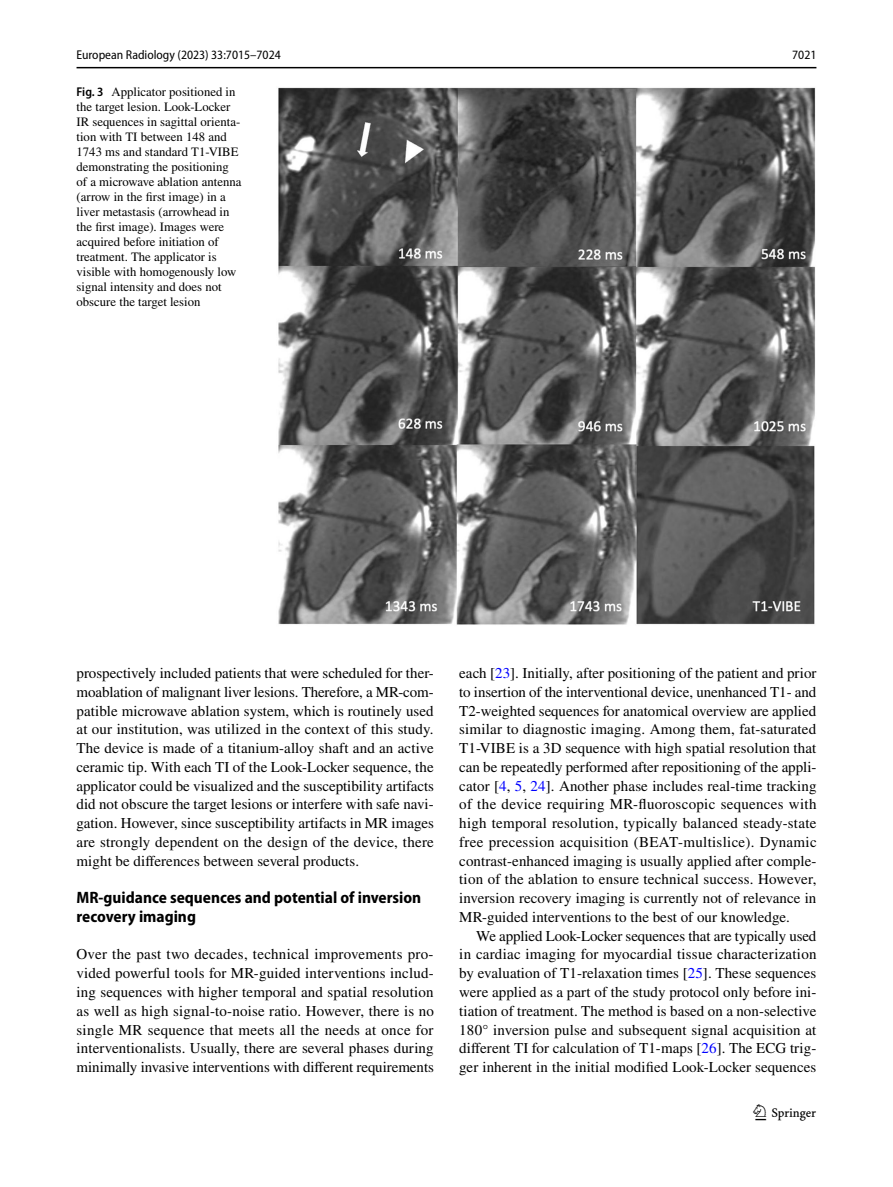
<style>
.page{position:relative;width:893px;height:1187px;background:#fff}
.page>*{position:absolute;margin:0;border:0;box-sizing:border-box;transform-origin:0 0}
.t1{font:22.5px "Springnew Regular 3";color:#000}
.t2{font:700 semi-condensed 16.5px/18.8px "Myriad Pro";color:#000}
.t3{font:15px/18.8px "STIX";letter-spacing:.005em;color:#000;text-align:justify}
.t4{font:12.75px/15px "STIX";color:#000}
.t5{font:semi-condensed 12.75px "Myriad Pro";color:#000}
.s1{font-family:"Myriad Pro";font-weight:600;font-stretch:semi-condensed}
.s2{color:#00f}
</style>
<div class="page">
<hr style="left:77px;top:67px;width:739px;height:1px;background:#000">
<img style="left:278px;top:87px;width:538px;height:538px">
<p class="t5" style="left:77px;top:48px;width:206px">European Radiology (2023) 33:7015–7024</p>
<p class="t5" style="left:792px;top:48px;width:26px">7021</p>
<p class="t4" style="left:77px;top:85px;width:166px"><span class="s1">Fig. 3</span> Applicator positioned in the target lesion. Look-Locker<br>IR sequences in sagittal orienta&shy;tion with TI between 148 and<br>1743 ms and standard T1-VIBE demonstrating the positioning of a microwave ablation antenna (arrow in the first image) in a liver metastasis (arrowhead in the first image). Images were acquired before initiation of treatment. The applicator is visible with homogenously low signal intensity and does not obscure the target lesion</p>
<p class="t3" style="left:77px;top:664px;width:359px">prospectively included patients that were scheduled for ther&shy;moablation of malignant liver lesions. Therefore, a MR-com&shy;patible microwave ablation system, which is routinely used at our institution, was utilized in the context of this study.<br>The device is made of a titanium-alloy shaft and an active ceramic tip. With each TI of the Look-Locker sequence, the applicator could be visualized and the susceptibility artifacts did not obscure the target lesions or interfere with safe navi&shy;gation. However, since susceptibility artifacts in MR images are strongly dependent on the design of the device, there might be differences between several products.</p>
<p class="t2" style="left:77px;top:888px;width:346px">MR‑guidance sequences and potential of inversion recovery imaging</p>
<p class="t3" style="left:77px;top:946px;width:359px">Over the past two decades, technical improvements pro&shy;vided powerful tools for MR-guided interventions includ&shy;ing sequences with higher temporal and spatial resolution as well as high signal-to-noise ratio. However, there is no single MR sequence that meets all the needs at once for interventionalists. Usually, there are several phases during minimally invasive interventions with different requirements</p>
<p class="t3" style="left:459px;top:664px;width:359px">each [<span class="s2">23</span>]. Initially, after positioning of the patient and prior to insertion of the interventional device, unenhanced T1- and T2-weighted sequences for anatomical overview are applied similar to diagnostic imaging. Among them, fat-saturated T1-VIBE is a 3D sequence with high spatial resolution that can be repeatedly performed after repositioning of the appli&shy;cator [<span class="s2">4</span>, <span class="s2">5</span>, <span class="s2">24</span>]. Another phase includes real-time tracking of the device requiring MR-fluoroscopic sequences with high temporal resolution, typically balanced steady-state free precession acquisition (BEAT-multislice). Dynamic contrast-enhanced imaging is usually applied after comple&shy;tion of the ablation to ensure technical success. However, inversion recovery imaging is currently not of relevance in MR-guided interventions to the best of our knowledge.</p>
<p class="t3" style="left:459px;top:927px;width:359px;text-indent:17px">We applied Look-Locker sequences that are typically used in cardiac imaging for myocardial tissue characterization by evaluation of T1-relaxation times [<span class="s2">25</span>]. These sequences were applied as a part of the study protocol only before ini&shy;tiation of treatment. The method is based on a non-selective 180° inversion pulse and subsequent signal acquisition at different TI for calculation of T1-maps [<span class="s2">26</span>]. The ECG trig&shy;ger inherent in the initial modified Look-Locker sequences</p>
<h1 class="t1" style="left:755px;top:1104px;width:62px">1 3</h1>
</div>
